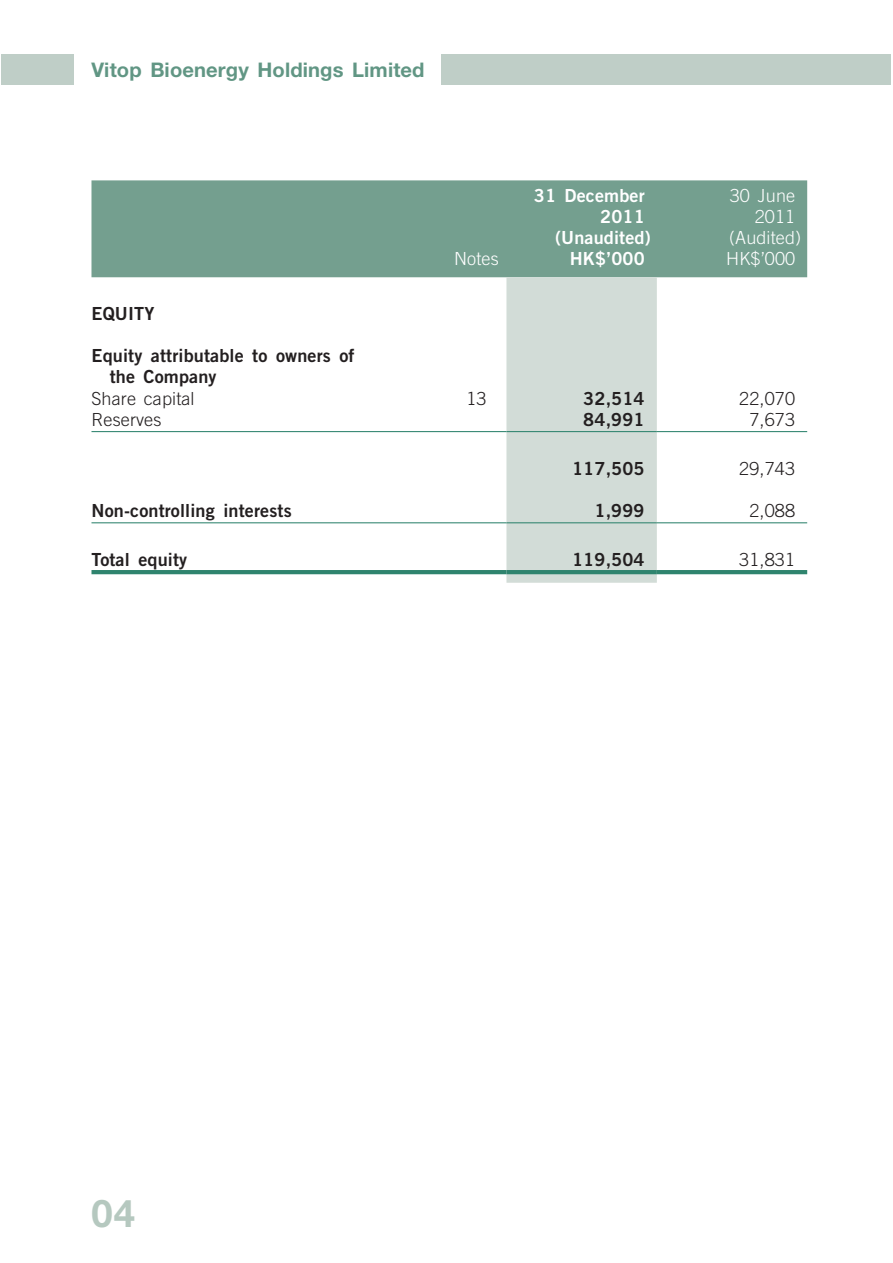
<style>
.page{position:relative;width:893px;height:1263px;background:#fff}
.page>*{position:absolute;margin:0;border:0;box-sizing:border-box;transform-origin:0 0}
.t1{font:700 38.25px "Helvetica Neue LT Std";color:#b5c8bf}
.t2{font:700 20.1px "Helvetica Neue LT Std";letter-spacing:.005em;color:#619684}
.t3{font:18px/21.1px "Trade Gothic LT Std Bd 2";letter-spacing:.01em;color:#231f20}
.t4{font:300 18px "Trade Gothic LT Std";letter-spacing:.005em;color:#231f20}
.t5{font:18px/21.1px "Trade Gothic LT Std Bd 2";letter-spacing:.01em;color:#fff;text-align:right}
.t6{font:300 18px/21.1px "Trade Gothic LT Std";letter-spacing:.005em;color:#fff;text-align:right}
</style>
<div class="page">
<div style="left:441px;top:54px;width:450px;height:30px;background:#bfcec7"></div>
<div style="left:1px;top:54px;width:72px;height:30px;background:#bfcec7"></div>
<div style="left:91px;top:180px;width:716px;height:97px;background:#749f8f"></div>
<div style="left:506px;top:277px;width:151px;height:306px;background:#d2dcd7"></div>
<hr style="left:91px;top:431px;width:415px;height:1px;background:#2f846e">
<hr style="left:506px;top:431px;width:151px;height:1px;background:#2f846e">
<hr style="left:657px;top:431px;width:150px;height:1px;background:#2f846e">
<hr style="left:91px;top:522px;width:415px;height:1px;background:#2f846e">
<hr style="left:506px;top:522px;width:151px;height:1px;background:#2f846e">
<hr style="left:657px;top:522px;width:150px;height:1px;background:#2f846e">
<hr style="left:91px;top:570px;width:415px;height:4px;background:#2f846e">
<hr style="left:506px;top:570px;width:151px;height:4px;background:#2f846e">
<hr style="left:657px;top:570px;width:150px;height:4px;background:#2f846e">
<p class="t2" style="left:91px;top:63px;width:335px">Vitop Bioenergy Holdings Limited</p>
<p class="t5" style="left:534px;top:186px;width:112px">31 December<br>2011</p>
<p class="t6" style="left:730px;top:186px;width:67px">30 June<br>2011</p>
<p class="t5" style="left:555px;top:229px;width:97px">(Unaudited)</p>
<p class="t6" style="left:729px;top:229px;width:74px">(Audited)</p>
<p class="t6" style="left:454px;top:250px;width:46px">Notes</p>
<p class="t5" style="left:570px;top:250px;width:77px">HK$’000</p>
<p class="t6" style="left:726px;top:250px;width:70px">HK$’000</p>
<p class="t3" style="left:91px;top:305px;width:64px">EQUITY</p>
<p class="t3" style="left:110px;top:347px;width:246px;text-indent:-18px">Equity attributable to owners of the Company</p>
<p class="t4" style="left:91px;top:392px;width:105px">Share capital</p>
<p class="t4" style="left:466px;top:392px;width:22px">13</p>
<p class="t3" style="left:583px;top:389px;width:63px">32,514</p>
<p class="t4" style="left:739px;top:392px;width:57px">22,070</p>
<p class="t4" style="left:91px;top:413px;width:71px">Reserves</p>
<p class="t3" style="left:583px;top:411px;width:63px">84,991</p>
<p class="t4" style="left:749px;top:413px;width:47px">7,673</p>
<p class="t3" style="left:572px;top:459px;width:74px">117,505</p>
<p class="t4" style="left:739px;top:462px;width:57px">29,743</p>
<p class="t3" style="left:91px;top:502px;width:202px">Non-controlling interests</p>
<p class="t3" style="left:594px;top:502px;width:52px">1,999</p>
<p class="t4" style="left:749px;top:504px;width:47px">2,088</p>
<p class="t3" style="left:91px;top:551px;width:97px">Total equity</p>
<p class="t3" style="left:572px;top:551px;width:74px">119,504</p>
<p class="t4" style="left:739px;top:553px;width:57px">31,831</p>
<h1 class="t1" style="left:91px;top:1199px;width:45px">04</h1>
</div>
